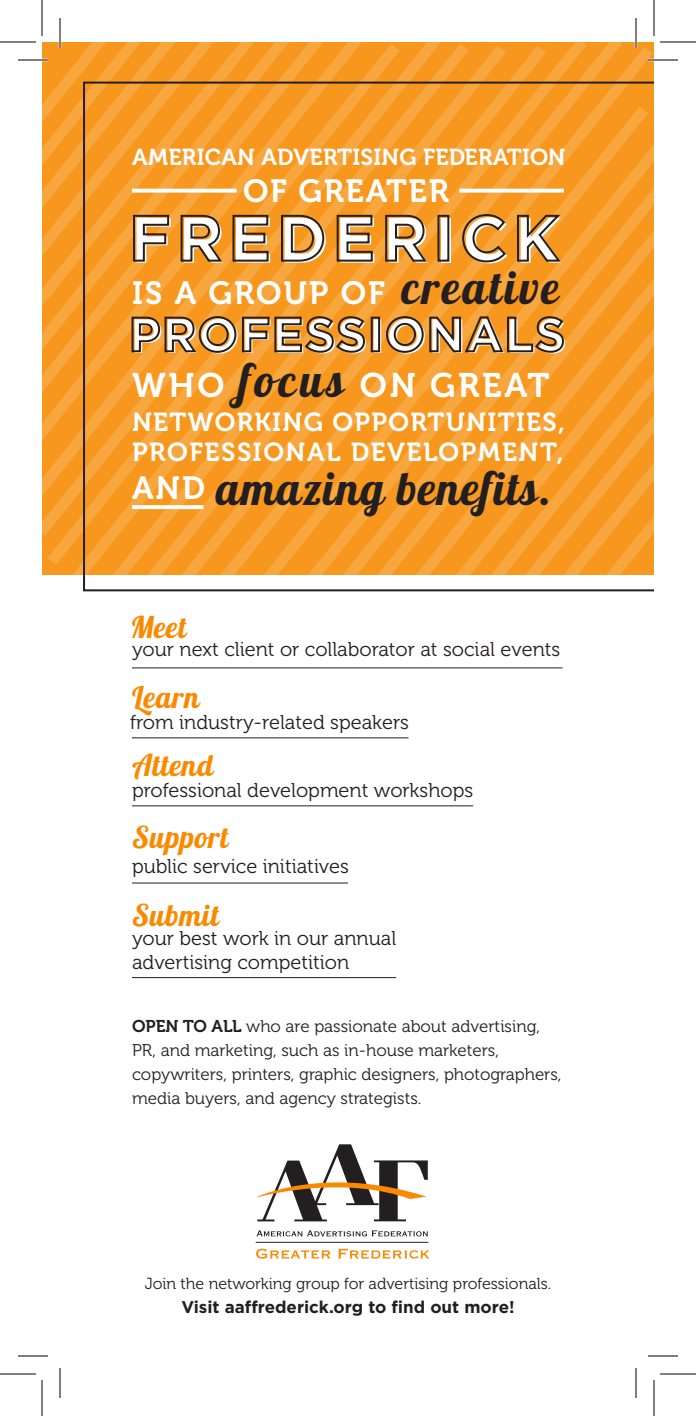
<style>
.page{position:relative;width:696px;height:1416px;background:#fff}
.page>*{position:absolute;margin:0;border:0;box-sizing:border-box;transform-origin:0 0}
.t1{font:700 64px "Gotham Pro";letter-spacing:.09em;color:#fff}
.t2{font:700 48px "Gotham Pro";letter-spacing:.02em;color:#fff}
.t3{font:46px "Lobster 1.4";letter-spacing:.025em;color:#231f20}
.t4{font:34px "Museo 700";letter-spacing:.08em;color:#fff}
.t5{font:32px "Museo 700";letter-spacing:.055em;color:#fff}
.t6{font:30px "Lobster 1.4";letter-spacing:.02em;color:#fa8900}
.t7{font:26px "Museo 700";letter-spacing:.05em;color:#fff}
.t8{font:23px "Museo 700";letter-spacing:.01em;color:#fff}
.t9{font:20px/24px "Museo 300";color:#231f20}
.t10{font:17px/24px "Museo 300";color:#231f20}
.t11{font:700 17px "Gotham Pro";color:#231f20}
.t12{font:16px "Museo 300";color:#231f20}
.s1{font-family:"Lobster 1.4";font-size:46px;color:#231f20}
.s2{font-family:"Museo 700"}
</style>
<div class="page">
<svg style="left:42px;top:42px;width:342px;height:438px;background:#f79c28"></svg>
<svg style="left:151px;top:47px;width:502px;height:35px;background:#f49b29"></svg>
<hr style="left:132px;top:667px;width:431px;height:1px;background:#231f20">
<hr style="left:132px;top:737px;width:276px;height:1px;background:#231f20">
<hr style="left:132px;top:805px;width:341px;height:1px;background:#231f20">
<hr style="left:132px;top:883px;width:216px;height:1px;background:#231f20">
<hr style="left:132px;top:977px;width:264px;height:1px;background:#231f20">
<svg style="left:256px;top:1230px;width:172px;height:7px"></svg>
<hr style="left:256px;top:1242px;width:172px;height:1px;background:#231f20">
<svg style="left:257px;top:1144px;width:171px;height:77px"></svg>
<svg style="left:256px;top:1249px;width:75px;height:10px"></svg>
<svg style="left:338px;top:1248px;width:91px;height:11px"></svg>
<svg style="left:83px;top:82px;width:571px;height:509px;background:#ef9a2f"></svg>
<svg style="left:132px;top:189px;width:105px;height:4px"></svg>
<svg style="left:459px;top:189px;width:105px;height:4px"></svg>
<hr style="left:18px;top:59px;width:30px;height:2px;background:#fff">
<hr style="left:648px;top:59px;width:30px;height:2px;background:#fff">
<hr style="left:59px;top:18px;width:2px;height:30px;background:#fff">
<hr style="left:635px;top:18px;width:2px;height:30px;background:#fff">
<hr style="left:18px;top:60px;width:30px;height:1px;background:#000">
<hr style="left:648px;top:60px;width:30px;height:1px;background:#000">
<hr style="left:18px;top:1356px;width:30px;height:1px;background:#000">
<hr style="left:648px;top:1356px;width:30px;height:1px;background:#000">
<hr style="left:60px;top:18px;width:1px;height:30px;background:#000">
<hr style="left:60px;top:1368px;width:1px;height:30px;background:#000">
<hr style="left:636px;top:18px;width:1px;height:30px;background:#000">
<hr style="left:636px;top:1368px;width:1px;height:30px;background:#000">
<hr style="left:0;top:42px;width:36px;height:1px;background:#000">
<hr style="left:660px;top:42px;width:36px;height:1px;background:#000">
<hr style="left:0;top:1374px;width:36px;height:1px;background:#000">
<hr style="left:660px;top:1374px;width:36px;height:1px;background:#000">
<hr style="left:42px;top:0;width:1px;height:36px;background:#000">
<hr style="left:42px;top:1380px;width:1px;height:36px;background:#000">
<hr style="left:654px;top:0;width:1px;height:36px;background:#000">
<hr style="left:654px;top:1380px;width:1px;height:36px;background:#000">
<p class="t8" style="left:132px;top:144px;width:435px">AMERICAN ADVERTISING FEDERATION</p>
<p class="t5" style="left:243px;top:173px;width:207px">OF GREATER</p>
<p class="t1" style="left:131px;top:203px;width:432px">FREDERICK</p>
<p class="t5" style="left:132px;top:275px;width:429px">IS A GROUP OF <span class="s1">creative</span></p>
<p class="t2" style="left:131px;top:309px;width:438px">PROFESSIONALS</p>
<p class="t4" style="left:132px;top:366px;width:419px">WHO <span class="s1">focus</span> ON GREAT</p>
<p class="t7" style="left:132px;top:407px;width:435px">NETWORKING OPPORTUNITIES,</p>
<p class="t7" style="left:132px;top:437px;width:433px">PROFESSIONAL DEVELOPMENT,</p>
<p class="t5" style="left:132px;top:470px;width:74px">AND</p>
<p class="t3" style="left:216px;top:459px;width:337px">amazing benefits.</p>
<p class="t6" style="left:130px;top:608px;width:58px">Meet</p>
<p class="t9" style="left:132px;top:638px;width:430px">your next client or collaborator at social events</p>
<p class="t6" style="left:132px;top:678px;width:69px">Learn</p>
<p class="t6" style="left:132px;top:746px;width:83px">Attend</p>
<p class="t9" style="left:130px;top:711px;width:281px">from industry-related speakers</p>
<p class="t9" style="left:132px;top:778px;width:343px">professional development workshops</p>
<p class="t6" style="left:132px;top:818px;width:98px">Support</p>
<p class="t9" style="left:132px;top:854px;width:218px">public service initiatives</p>
<p class="t6" style="left:132px;top:896px;width:89px">Submit</p>
<p class="t9" style="left:132px;top:927px;width:266px">your best work in our annual advertising competition</p>
<p class="t10" style="left:132px;top:1014px;width:431px"><span class="s2">OPEN TO ALL</span> who are passionate about advertising, PR, and marketing, such as in-house marketers, copywriters, printers, graphic designers, photographers, media buyers, and agency strategists.</p>
<p class="t12" style="left:145px;top:1275px;width:408px">Join the networking group for advertising professionals.</p>
<p class="t11" style="left:181px;top:1297px;width:335px">Visit aaffrederick.org to find out more!</p>
</div>
